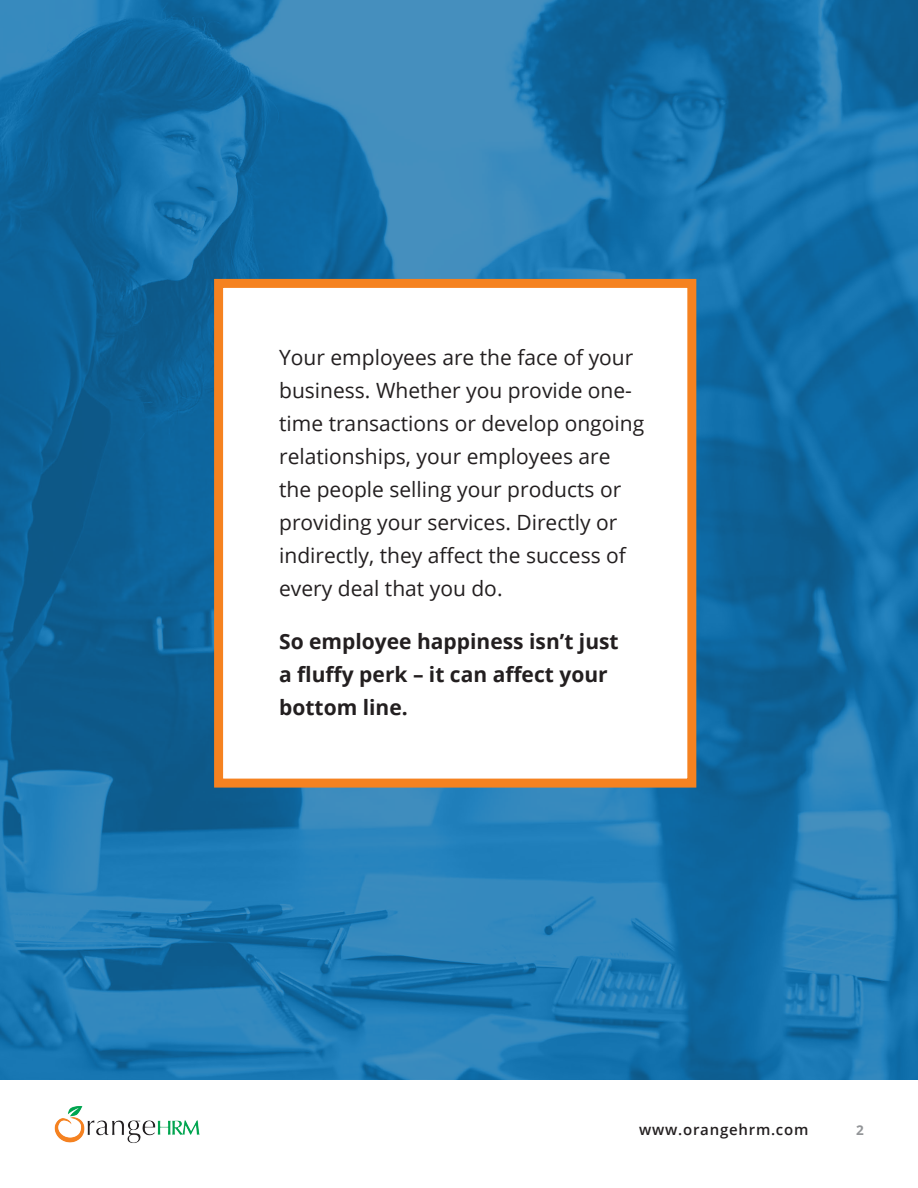
<style>
.page{position:relative;width:918px;height:1188px;background:#fff}
.page>*{position:absolute;margin:0;border:0;box-sizing:border-box;transform-origin:0 0}
.intro{font:21px/33px "Open Sans";color:#231f20}
.intro-2{font:700 21px/33px "Open Sans";color:#231f20}
.t1{font:600 15px "Open Sans";letter-spacing:.05em;color:#231f20}
.t2{font:700 13.5px "Open Sans";color:#939598}
</style>
<div class="page">
<img style="left:54px;top:1106px;width:146px;height:37px">
<img style="left:0;top:0;width:918px;height:1080px">
<div style="left:214px;top:279px;width:482px;height:509px;background:#fff;border:9px solid #f58220"></div>
<p class="intro" style="left:279px;top:340px;width:367px">Your employees are the face of your business. Whether you provide one&shy;time transactions or develop ongoing relationships, your employees are the people selling your products or providing your services. Directly or indirectly, they affect the success of every deal that you do.</p>
<p class="intro-2" style="left:279px;top:624px;width:341px">So employee happiness isn’t just a fluffy perk – it can affect your bottom line.</p>
<p class="t1" style="left:639px;top:1119px;width:171px">www.orangehrm.com</p>
<p class="t2" style="left:856px;top:1120px;width:9px">2</p>
</div>
